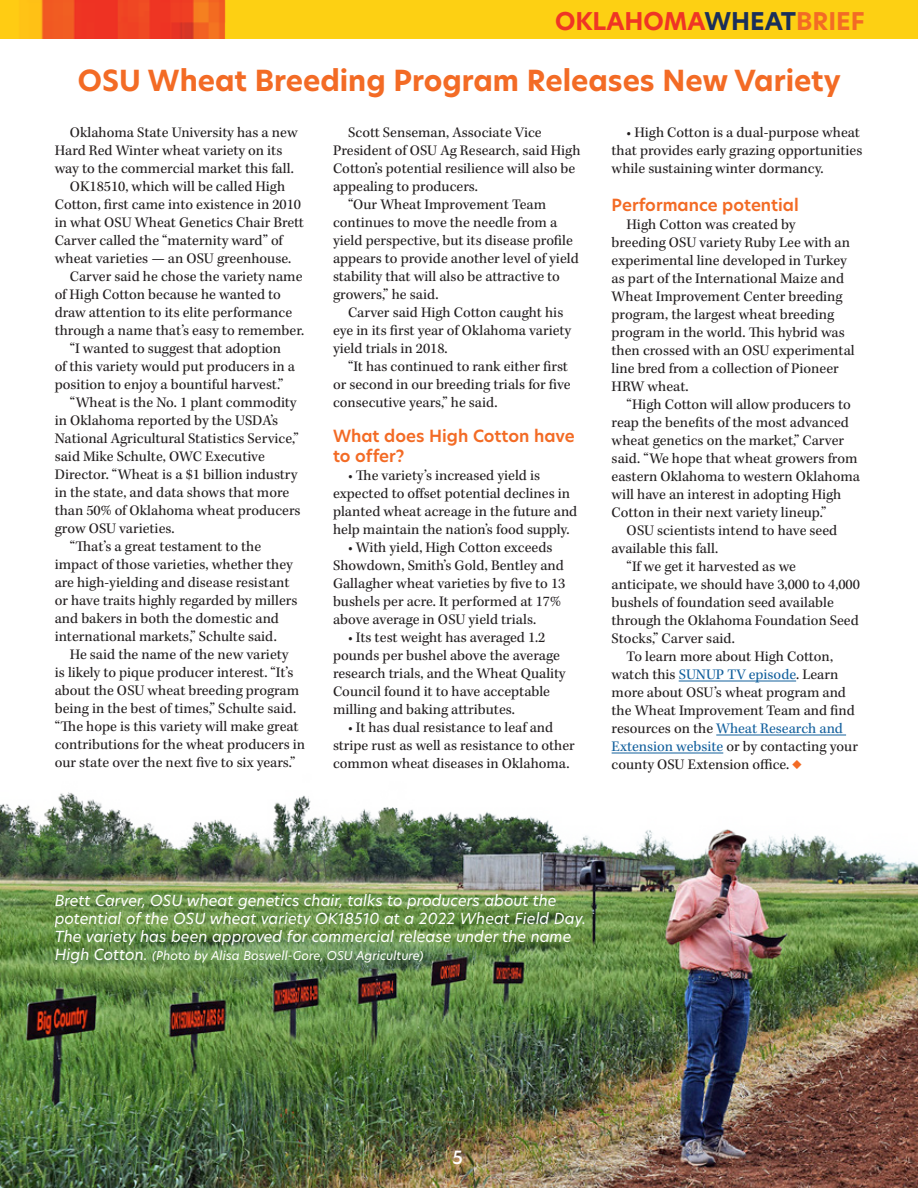
<style>
.page{position:relative;width:918px;height:1188px;background:#fff}
.page>*{position:absolute;margin:0;border:0;box-sizing:border-box;transform-origin:0 0}
.Headline_2022_New{font:700 28.5px "New Hero";color:#f36b25}
.Cover_TOC{font:700 24px "New Hero";color:#ef3525}
.Cover_TOC-2{font:500 18px "New Hero";color:#fff}
.Subhead{font:600 16.5px/19.8px "New Hero";color:#f36b25}
.body{font:15px/18px "Kepler Std";color:#231f20}
.Cutline{font:italic 15px/18px "New Hero";color:#fff}
.Cutline-2{font:italic 12px "New Hero";color:#fff}
.s1{color:#1a2f5a}
.s2{color:#f36b25}
.s3{color:#13609d}
.s4{font-family:"Dingthings 3 Normal";font-size:16.5px;color:#f36b25}
.s5{font-size:15px}
</style>
<div class="page">
<img style="left:0;top:792px;width:918px;height:396px">
<img style="left:0;top:0;width:918px;height:39px">
<hr style="left:679px;top:681px;width:117px;height:1px;background:#13609d">
<hr style="left:716px;top:735px;width:130px;height:1px;background:#13609d">
<hr style="left:612px;top:753px;width:111px;height:1px;background:#13609d">
<p class="Cover_TOC" style="left:555px;top:5px;width:311px">OKLAHOMA<span class="s1">WHEAT</span><span class="s2">BRIEF</span></p>
<p class="Headline_2022_New" style="left:78px;top:61px;width:764px">OSU Wheat Breeding Program Releases New Variety</p>
<p class="body" style="left:612px;top:124px;width:252px;text-indent:15px">• High Cotton is a dual-purpose wheat that provides early grazing opportunities while sustaining winter dormancy.</p>
<p class="Subhead" style="left:612px;top:195px;width:189px">Performance potential</p>
<p class="body" style="left:612px;top:216px;width:245px;text-indent:15px">High Cotton was created by<br>breeding OSU variety Ruby Lee with an experimental line developed in Turkey as part of the International Maize and Wheat Improvement Center breeding program, the largest wheat breeding program in the world. This hybrid was then crossed with an OSU experimental line bred from a collection of Pioneer HRW wheat.</p>
<p class="body" style="left:612px;top:396px;width:250px;text-indent:15px">“High Cotton will allow producers to reap the benefits of the most advanced wheat genetics on the market,” Carver said. “We hope that wheat growers from eastern Oklahoma to western Oklahoma will have an interest in adopting High Cotton in their next variety lineup.”</p>
<p class="body" style="left:612px;top:522px;width:227px;text-indent:15px">OSU scientists intend to have seed available this fall.</p>
<p class="body" style="left:612px;top:558px;width:250px;text-indent:15px">“If we get it harvested as we anticipate, we should have 3,000 to 4,000 bushels of foundation seed available through the Oklahoma Foundation Seed Stocks,” Carver said.</p>
<p class="body" style="left:612px;top:648px;width:248px;text-indent:15px">To learn more about High Cotton, watch this <span class="s3">SUNUP TV episode</span>. Learn more about OSU’s wheat program and the Wheat Improvement Team and find resources on the <span class="s3">Wheat Research and Extension website</span> or by contacting your county OSU Extension office. <span class="s4">u</span></p>
<p class="body" style="left:55px;top:124px;width:244px;text-indent:15px">Oklahoma State University has a new<br>Hard Red Winter wheat variety on its way to the commercial market this fall.</p>
<p class="body" style="left:55px;top:178px;width:251px;text-indent:15px">OK18510, which will be called High Cotton, first came into existence in 2010 in what OSU Wheat Genetics Chair Brett Carver called the “maternity ward” of wheat varieties — an OSU greenhouse.</p>
<p class="body" style="left:55px;top:268px;width:251px;text-indent:15px">Carver said he chose the variety name of High Cotton because he wanted to draw attention to its elite performance through a name that’s easy to remember.</p>
<p class="body" style="left:55px;top:340px;width:242px;text-indent:15px">“I wanted to suggest that adoption of this variety would put producers in a position to enjoy a bountiful harvest.”</p>
<p class="body" style="left:55px;top:394px;width:247px;text-indent:15px">“Wheat is the No. 1 plant commodity in Oklahoma reported by the USDA’s National Agricultural Statistics Service,” said Mike Schulte, OWC Executive Director. “Wheat is a $1 billion industry in the state, and data shows that more than 50% of Oklahoma wheat producers grow OSU varieties.</p>
<p class="body" style="left:55px;top:538px;width:244px;text-indent:15px">“That’s a great testament to the impact of those varieties, whether they are high-yielding and disease resistant or have traits highly regarded by millers and bakers in both the domestic and international markets,” Schulte said.</p>
<p class="body" style="left:55px;top:646px;width:252px;text-indent:15px">He said the name of the new variety<br>is likely to pique producer interest. “It’s about the OSU wheat breeding program being in the best of times,” Schulte said. “The hope is this variety will make great contributions for the wheat producers in our state over the next five to six years.”</p>
<p class="body" style="left:333px;top:124px;width:249px;text-indent:15px">Scott Senseman, Associate Vice President of OSU Ag Research, said High Cotton’s potential resilience will also be appealing to producers.</p>
<p class="body" style="left:333px;top:196px;width:247px;text-indent:15px">“Our Wheat Improvement Team continues to move the needle from a yield perspective, but its disease profile appears to provide another level of yield stability that will also be attractive to growers,” he said.</p>
<p class="body" style="left:333px;top:304px;width:240px;text-indent:15px">Carver said High Cotton caught his eye in its first year of Oklahoma variety yield trials in 2018.</p>
<p class="body" style="left:333px;top:358px;width:239px;text-indent:15px">“It has continued to rank either first or second in our breeding trials for five consecutive years,” he said.</p>
<p class="Subhead" style="left:333px;top:426px;width:243px">What does High Cotton have to offer?</p>
<p class="body" style="left:333px;top:467px;width:246px;text-indent:15px">• The variety’s increased yield is expected to offset potential declines in planted wheat acreage in the future and help maintain the nation’s food supply.</p>
<p class="body" style="left:333px;top:539px;width:234px;text-indent:15px">• With yield, High Cotton exceeds Showdown, Smith’s Gold, Bentley and Gallagher wheat varieties by five to 13 bushels per acre. It performed at 17% above average in OSU yield trials.</p>
<p class="body" style="left:333px;top:629px;width:234px;text-indent:15px">• Its test weight has averaged 1.2 pounds per bushel above the average research trials, and the Wheat Quality Council found it to have acceptable milling and baking attributes.</p>
<p class="body" style="left:333px;top:719px;width:243px;text-align:center">• It has dual resistance to leaf and stripe rust as well as resistance to other common wheat diseases in Oklahoma.</p>
<p class="Cutline" style="left:55px;top:891px;width:533px">Brett Carver, OSU wheat genetics chair, talks to producers about the potential of the OSU wheat variety OK18510 at a 2022 Wheat Field Day.<br>The variety has been approved for commercial release under the name</p>
<p class="Cutline-2" style="left:55px;top:947px;width:370px"><span class="s5">High Cotton.</span> (Photo by Alisa Boswell-Gore, OSU Agriculture)</p>
<p class="Cover_TOC-2" style="left:452px;top:1145px;width:12px">5</p>
</div>
